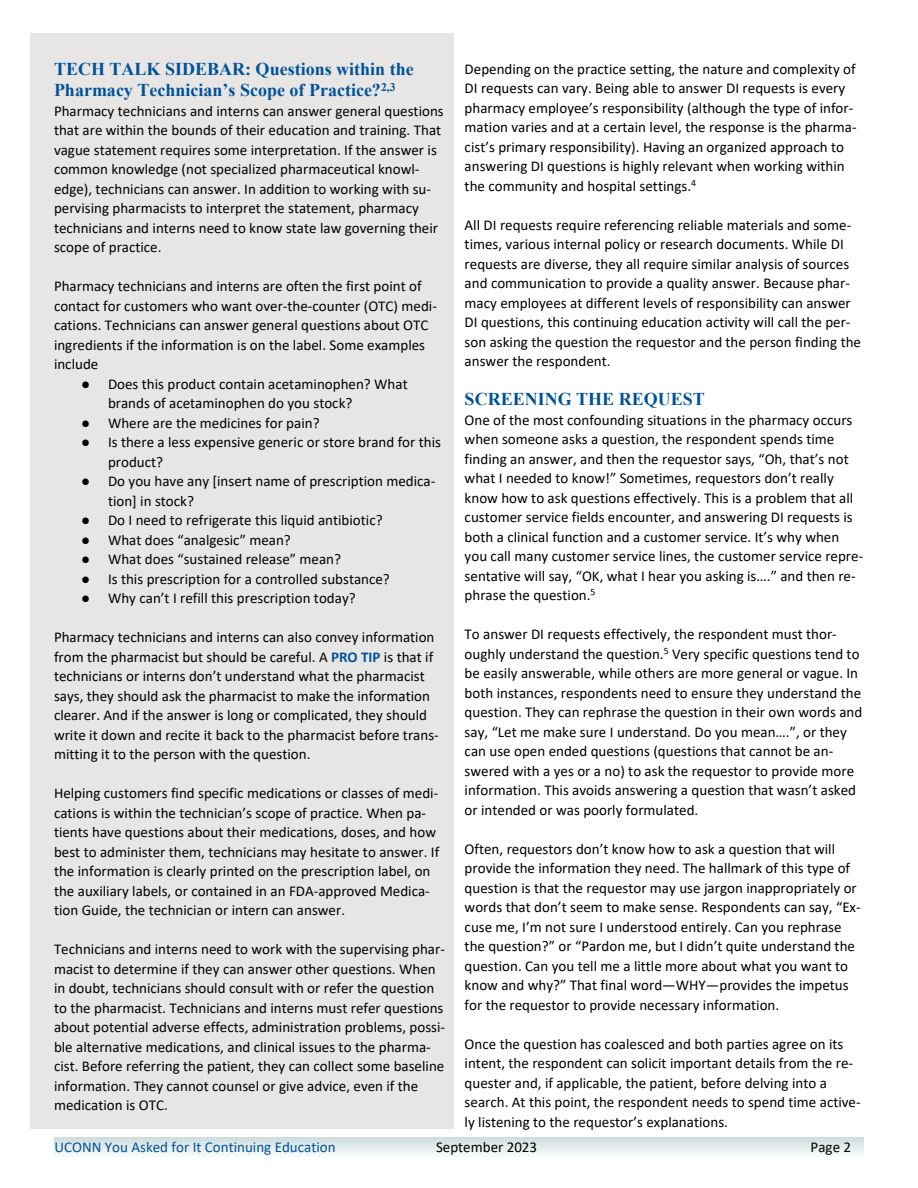
<style>
.page{position:relative;width:918px;height:1188px;background:#fff}
.page>*{position:absolute;margin:0;border:0;box-sizing:border-box;transform-origin:0 0}
.t1{font:700 18px/21px "Times New Roman";color:#005298}
.t2{font:15px/19.5px "Calibri";color:#000}
.t3{font:15px "Calibri";color:#005298}
.s1{font-weight:700;color:#015298}
</style>
<div class="page">
<div style="left:30px;top:33px;width:423px;height:1095px;background:#e7e6e4"></div>
<svg style="left:55px;top:1137px;width:808px;height:17px;background:#dfe9ea"></svg>
<p class="t1" style="left:54px;top:60px;width:361px">TECH TALK SIDEBAR: Questions within the<br>Pharmacy Technician’s Scope of Practice?<sup>2,3</sup></p>
<p class="t2" style="left:54px;top:102px;width:391px">Pharmacy technicians and interns can answer general questions that are within the bounds of their education and training. That vague statement requires some interpretation. If the answer is common knowledge (not specialized pharmaceutical knowl&shy;edge), technicians can answer. In addition to working with su&shy;pervising pharmacists to interpret the statement, pharmacy technicians and interns need to know state law governing their scope of practice.</p>
<p class="t2" style="left:54px;top:278px;width:384px">Pharmacy technicians and interns are often the first point of contact for customers who want over-the-counter (OTC) medi&shy;cations. Technicians can answer general questions about OTC ingredients if the information is on the label. Some examples include</p>
<p class="t2" style="left:108px;top:375px;width:301px;text-indent:-27px">● Does this product contain acetaminophen? What brands of acetaminophen do you stock?</p>
<p class="t2" style="left:81px;top:414px;width:240px">● Where are the medicines for pain?</p>
<p class="t2" style="left:108px;top:434px;width:335px;text-indent:-27px">● Is there a less expensive generic or store brand for this product?</p>
<p class="t2" style="left:108px;top:472px;width:329px;text-indent:-27px">● Do you have any [insert name of prescription medica&shy;tion] in stock?</p>
<p class="t2" style="left:81px;top:512px;width:303px">● Do I need to refrigerate this liquid antibiotic?</p>
<p class="t2" style="left:81px;top:531px;width:211px">● What does “analgesic” mean?</p>
<p class="t2" style="left:81px;top:550px;width:262px">● What does “sustained release” mean?</p>
<p class="t2" style="left:81px;top:570px;width:310px">● Is this prescription for a controlled substance?</p>
<p class="t2" style="left:81px;top:590px;width:276px">● Why can’t I refill this prescription today?</p>
<p class="t2" style="left:54px;top:628px;width:386px">Pharmacy technicians and interns can also convey information from the pharmacist but should be careful. A <span class="s1">PRO TIP</span> is that if technicians or interns don’t understand what the pharmacist says, they should ask the pharmacist to make the information clearer. And if the answer is long or complicated, they should write it down and recite it back to the pharmacist before trans&shy;mitting it to the person with the question.</p>
<p class="t2" style="left:54px;top:784px;width:387px">Helping customers find specific medications or classes of medi&shy;cations is within the technician’s scope of practice. When pa&shy;tients have questions about their medications, doses, and how best to administer them, technicians may hesitate to answer. If the information is clearly printed on the prescription label, on the auxiliary labels, or contained in an FDA-approved Medica&shy;tion Guide, the technician or intern can answer.</p>
<p class="t2" style="left:54px;top:940px;width:393px">Technicians and interns need to work with the supervising phar&shy;macist to determine if they can answer other questions. When in doubt, technicians should consult with or refer the question to the pharmacist. Technicians and interns must refer questions about potential adverse effects, administration problems, possi&shy;ble alternative medications, and clinical issues to the pharma&shy;cist. Before referring the patient, they can collect some baseline information. They cannot counsel or give advice, even if the medication is OTC.</p>
<p class="t2" style="left:465px;top:60px;width:394px">Depending on the practice setting, the nature and complexity of DI requests can vary. Being able to answer DI requests is every pharmacy employee’s responsibility (although the type of infor&shy;mation varies and at a certain level, the response is the pharma&shy;cist’s primary responsibility). Having an organized approach to answering DI questions is highly relevant when working within the community and hospital settings.<sup>4</sup></p>
<p class="t2" style="left:465px;top:216px;width:398px">All DI requests require referencing reliable materials and some&shy;times, various internal policy or research documents. While DI requests are diverse, they all require similar analysis of sources and communication to provide a quality answer. Because phar&shy;macy employees at different levels of responsibility can answer DI questions, this continuing education activity will call the per&shy;son asking the question the requestor and the person finding the answer the respondent.</p>
<p class="t1" style="left:465px;top:390px;width:242px">SCREENING THE REQUEST</p>
<p class="t2" style="left:465px;top:411px;width:400px">One of the most confounding situations in the pharmacy occurs when someone asks a question, the respondent spends time finding an answer, and then the requestor says, “Oh, that’s not what I needed to know!” Sometimes, requestors don’t really know how to ask questions effectively. This is a problem that all customer service fields encounter, and answering DI requests is both a clinical function and a customer service. It’s why when you call many customer service lines, the customer service repre&shy;sentative will say, “OK, what I hear you asking is….” and then re&shy;phrase the question.<sup>5</sup></p>
<p class="t2" style="left:465px;top:626px;width:399px">To answer DI requests effectively, the respondent must thor&shy;oughly understand the question.<sup>5</sup> Very specific questions tend to be easily answerable, while others are more general or vague. In both instances, respondents need to ensure they understand the question. They can rephrase the question in their own words and say, “Let me make sure I understand. Do you mean….”, or they can use open ended questions (questions that cannot be an&shy;swered with a yes or a no) to ask the requestor to provide more information. This avoids answering a question that wasn’t asked or intended or was poorly formulated.</p>
<p class="t2" style="left:465px;top:840px;width:398px">Often, requestors don’t know how to ask a question that will provide the information they need. The hallmark of this type of question is that the requestor may use jargon inappropriately or words that don’t seem to make sense. Respondents can say, “Ex&shy;cuse me, I’m not sure I understood entirely. Can you rephrase the question?” or “Pardon me, but I didn’t quite understand the question. Can you tell me a little more about what you want to know and why?” That final word—WHY—provides the impetus for the requestor to provide necessary information.</p>
<p class="t2" style="left:465px;top:1035px;width:398px">Once the question has coalesced and both parties agree on its intent, the respondent can solicit important details from the re&shy;quester and, if applicable, the patient, before delving into a search. At this point, the respondent needs to spend time active&shy;ly listening to the requestor’s explanations.</p>
<p class="t3" style="left:55px;top:1141px;width:283px">UCONN You Asked for It Continuing Education</p>
<p class="t2" style="left:436px;top:1139px;width:103px">September 2023</p>
<p class="t2" style="left:811px;top:1139px;width:42px">Page 2</p>
</div>
